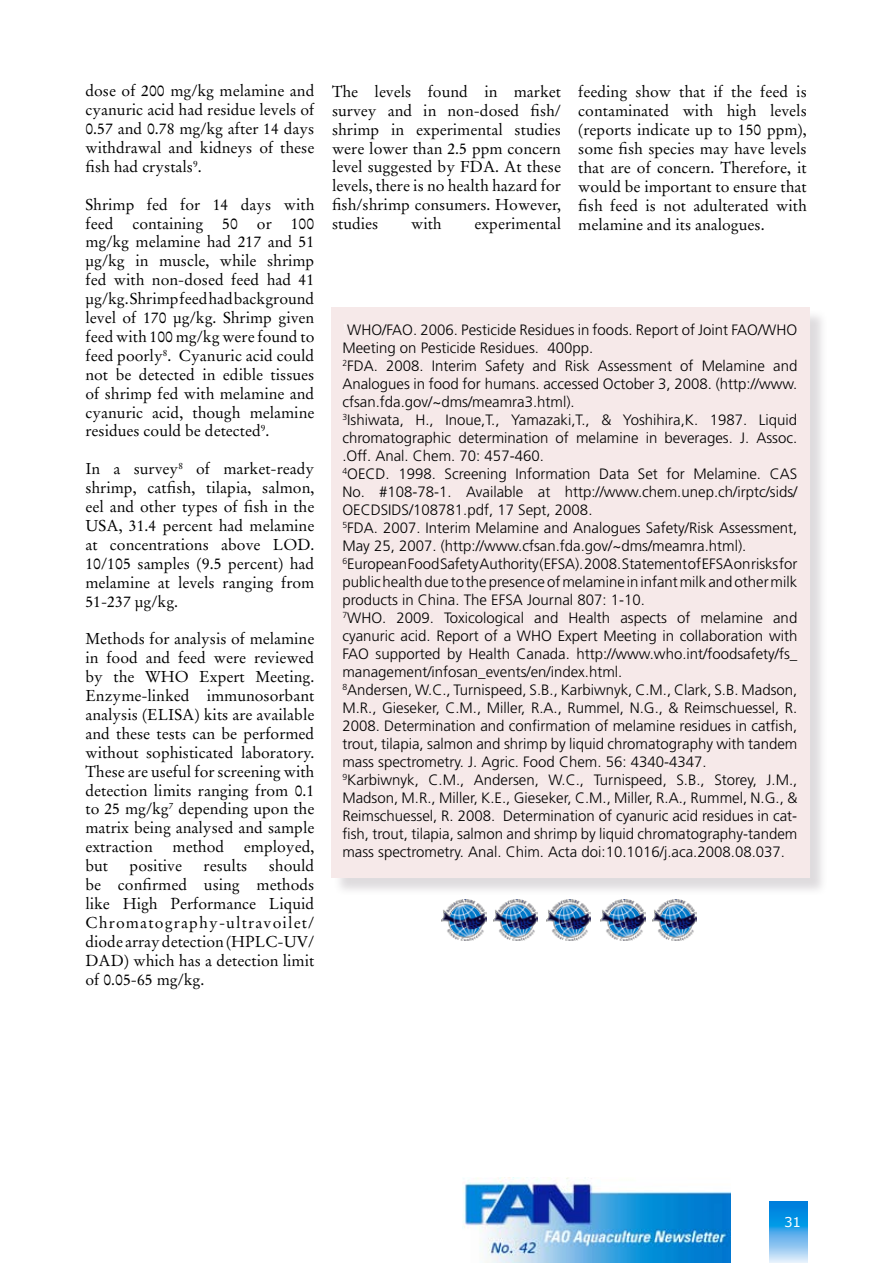
<style>
.page{position:relative;width:893px;height:1263px;background:#fff}
.page>*{position:absolute;margin:0;border:0;box-sizing:border-box;transform-origin:0 0}
.t1{font:15.75px/18.9px "Stempel Garamond LT Std";color:#000;text-align:justify}
.t2{font:300 15px/18px "Frutiger LT Std";color:#000}
.t3{font:13.5px "Verdana";color:#fff}
</style>
<div class="page">
<svg style="left:770px;top:1201px;width:38px;height:62px;background:#51adea"></svg>
<img style="left:463px;top:1177px;width:267px;height:86px">
<div style="left:333px;top:309px;width:496px;height:587px;background:#7c717b;opacity:.25"></div>
<div style="left:331px;top:307px;width:479px;height:570px;background:#f6e9e9"></div>
<img style="left:442px;top:899px;width:44px;height:41px">
<img style="left:546px;top:899px;width:44px;height:41px">
<img style="left:652px;top:899px;width:44px;height:41px">
<img style="left:601px;top:899px;width:44px;height:41px">
<img style="left:493px;top:899px;width:45px;height:41px">
<p class="t1" style="left:85px;top:81px;width:230px">dose of 200 mg/kg melamine and cyanuric acid had residue levels of 0.57 and 0.78 mg/kg after 14 days withdrawal and kidneys of these fish had crystals<sup>9</sup>.</p>
<p class="t1" style="left:85px;top:195px;width:230px">Shrimp fed for 14 days with feed containing 50 or 100 mg/kg melamine had 217 and 51 µg/kg in muscle, while shrimp fed with non-dosed feed had 41 µg/kg. Shrimp feed had background level of 170 µg/kg. Shrimp given feed with 100 mg/kg were found to feed poorly<sup>8</sup>. Cyanuric acid could not be detected in edible tissues of shrimp fed with melamine and cyanuric acid, though melamine residues could be detected<sup>9</sup>.</p>
<p class="t1" style="left:85px;top:459px;width:230px">In a survey<sup>8</sup> of market-ready shrimp, catfish, tilapia, salmon, eel and other types of fish in the USA, 31.4 percent had melamine at concentrations above LOD.<br>10/105 samples (9.5 percent) had melamine at levels ranging from 51-237 µg/kg.</p>
<p class="t1" style="left:85px;top:630px;width:230px">Methods for analysis of melamine in food and feed were reviewed by the WHO Expert Meeting.<br>Enzyme-linked immunosorbant analysis (ELISA) kits are available and these tests can be performed without sophisticated laboratory.<br>These are useful for screening with detection limits ranging from 0.1 to 25 mg/kg<sup>7</sup> depending upon the matrix being analysed and sample extraction</p>
<p class="t1" style="left:173px;top:837px;width:53px">method</p>
<p class="t1" style="left:244px;top:837px;width:72px">employed,</p>
<p class="t1" style="left:85px;top:856px;width:230px;text-indent:183px">should be confirmed using methods like High Performance Liquid Chromatography-ultravoilet/ diode array detection (HPLC-UV/ DAD) which has a detection limit of 0.05-65 mg/kg.</p>
<p class="t1" style="left:85px;top:856px;width:24px">but</p>
<p class="t1" style="left:130px;top:856px;width:54px">positive</p>
<p class="t1" style="left:204px;top:856px;width:45px">results</p>
<p class="t1" style="left:332px;top:82px;width:231px">The levels found in market survey and in non-dosed fish/ shrimp in experimental studies were lower than 2.5 ppm concern level suggested by FDA. At these levels, there is no health hazard for fish/shrimp consumers. However, studies</p>
<p class="t1" style="left:411px;top:214px;width:32px">with</p>
<p class="t1" style="left:474px;top:214px;width:88px">experimental</p>
<p class="t1" style="left:578px;top:83px;width:230px">feeding show that if the feed is contaminated with high levels (reports indicate up to 150 ppm), some fish species may have levels that are of concern. Therefore, it would be important to ensure that fish feed is not adulterated with melamine and its analogues.</p>
<p class="t2" style="left:342px;top:321px;width:457px"><sup>1</sup>WHO/FAO. 2006. Pesticide Residues in foods. Report of Joint FAO/WHO Meeting on Pesticide Residues. 400pp.<br><sup>2</sup>FDA. 2008. Interim Safety and Risk Assessment of Melamine and Analogues in food for humans. accessed October 3, 2008. (http://www. cfsan.fda.gov/~dms/meamra3.html).<br><sup>3</sup>Ishiwata, H., Inoue,T., Yamazaki,T., &amp; Yoshihira,K. 1987. Liquid chromatographic determination of melamine in beverages. J. Assoc. .Off. Anal. Chem. 70: 457-460.<br><sup>4</sup>OECD. 1998. Screening Information Data Set for Melamine. CAS No. #108-78-1. Available at http://www.chem.unep.ch/irptc/sids/ OECDSIDS/108781.pdf, 17 Sept, 2008.<br><sup>5</sup>FDA. 2007. Interim Melamine and Analogues Safety/Risk Assessment, May 25, 2007. (http://www.cfsan.fda.gov/~dms/meamra.html).<br><sup>6</sup>European Food Safety Authority (EFSA). 2008. Statement of EFSA on risks for public health due to the presence of melamine in infant milk and other milk products in China. The EFSA Journal 807: 1-10.<br><sup>7</sup>WHO. 2009. Toxicological and Health aspects of melamine and cyanuric acid. Report of a WHO Expert Meeting in collaboration with FAO supported by Health Canada. http://www.who.int/foodsafety/fs_ management/infosan_events/en/index.html.<br><sup>8</sup>Andersen, W.C., Turnispeed, S.B., Karbiwnyk, C.M., Clark, S.B. Madson, M.R., Gieseker, C.M., Miller, R.A., Rummel, N.G., &amp; Reimschuessel, R.<br>2008. Determination and confirmation of melamine residues in catfish, trout, tilapia, salmon and shrimp by liquid chromatography with tandem mass spectrometry. J. Agric. Food Chem. 56: 4340-4347.<br><sup>9</sup>Karbiwnyk, C.M., Andersen, W.C., Turnispeed, S.B., Storey, J.M., Madson, M.R., Miller, K.E., Gieseker, C.M., Miller, R.A., Rummel, N.G., &amp; Reimschuessel, R. 2008. Determination of cyanuric acid residues in cat&shy;fish, trout, tilapia, salmon and shrimp by liquid chromatography-tandem mass spectrometry. Anal. Chim. Acta doi:10.1016/j.aca.2008.08.037.</p>
<p class="t3" style="left:784px;top:1213px;width:19px">31</p>
</div>
